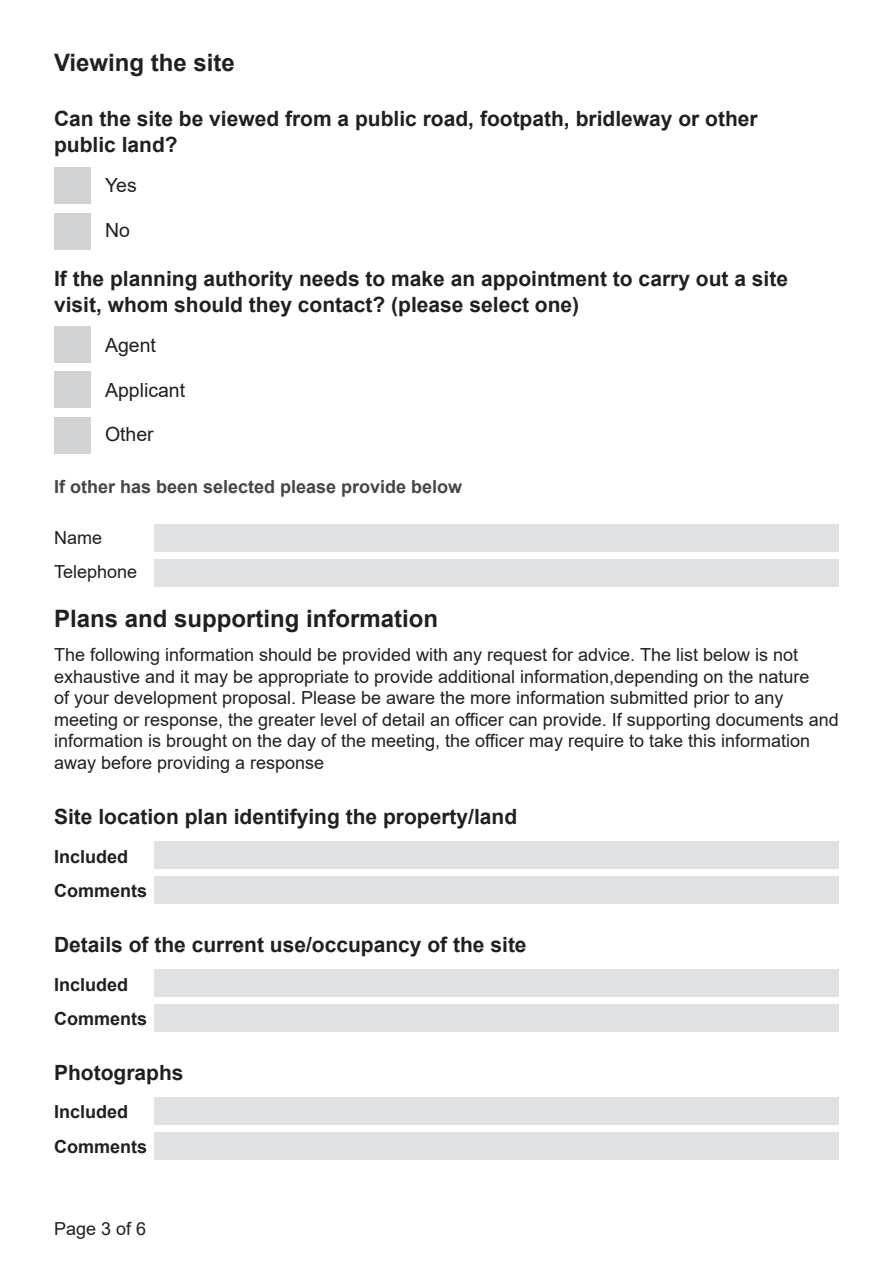
<style>
.page{position:relative;width:893px;height:1263px;background:#fff}
.page>*{position:absolute;margin:0;border:0;box-sizing:border-box;transform-origin:0 0}
.Header_2{font:700 24px "Arial";color:#231f20}
.Header_3{font:700 21px/25.2px "Arial";color:#231f20}
.Body_indented{font:19.5px "Arial";color:#231f20}
.Body{font:18px/21.6px "Arial";color:#231f20}
.Body-2{font:700 18px "Arial";color:#231f20}
.Header_4{font:700 18px "Arial";color:#454647}
</style>
<div class="page">
<div style="left:54px;top:326px;width:37px;height:36px;background:#d1d2d4"></div>
<div style="left:54px;top:167px;width:37px;height:37px;background:#d1d2d4"></div>
<div style="left:54px;top:371px;width:37px;height:37px;background:#d1d2d4"></div>
<div style="left:54px;top:213px;width:37px;height:36px;background:#d1d2d4"></div>
<div style="left:54px;top:417px;width:37px;height:37px;background:#d1d2d4"></div>
<div style="left:154px;top:524px;width:685px;height:28px;background:#e0e1e3"></div>
<div style="left:154px;top:841px;width:685px;height:27px;background:#e0e1e3"></div>
<div style="left:154px;top:969px;width:685px;height:28px;background:#e0e1e3"></div>
<div style="left:154px;top:1097px;width:685px;height:28px;background:#e0e1e3"></div>
<div style="left:154px;top:559px;width:685px;height:28px;background:#e0e1e3"></div>
<div style="left:154px;top:876px;width:685px;height:28px;background:#e0e1e3"></div>
<div style="left:154px;top:1005px;width:685px;height:27px;background:#e0e1e3"></div>
<div style="left:154px;top:1132px;width:685px;height:28px;background:#e0e1e3"></div>
<h2 class="Header_2" style="left:54px;top:46px;width:182px">Viewing the site</h2>
<h3 class="Header_3" style="left:54px;top:107px;width:705px">Can the site be viewed from a public road, footpath, bridleway or other public land?</h3>
<p class="Body_indented" style="left:105px;top:172px;width:33px">Yes</p>
<p class="Body_indented" style="left:105px;top:216px;width:26px">No</p>
<h3 class="Header_3" style="left:54px;top:267px;width:735px">If the planning authority needs to make an appointment to carry out a site visit, whom should they contact? (please select one)</h3>
<p class="Body_indented" style="left:105px;top:332px;width:52px">Agent</p>
<p class="Body_indented" style="left:105px;top:376px;width:82px">Applicant</p>
<p class="Body_indented" style="left:105px;top:421px;width:50px">Other</p>
<h4 class="Header_4" style="left:54px;top:474px;width:410px">If other has been selected please provide below</h4>
<p class="Body" style="left:54px;top:527px;width:50px">Name</p>
<p class="Body" style="left:54px;top:561px;width:85px">Telephone</p>
<h2 class="Header_2" style="left:54px;top:601px;width:386px">Plans and supporting information</h2>
<p class="Body" style="left:54px;top:644px;width:786px">The following information should be provided with any request for advice. The list below is not exhaustive and it may be appropriate to provide additional information,depending on the nature<br>of your development proposal. Please be aware the more information submitted prior to any meeting or response, the greater level of detail an officer can provide. If supporting documents and information is brought on the day of the meeting, the officer may require to take this information away before providing a response</p>
<h3 class="Header_3" style="left:54px;top:804px;width:465px">Site location plan identifying the property/land</h3>
<p class="Body-2" style="left:54px;top:843px;width:76px">Included</p>
<p class="Body-2" style="left:54px;top:878px;width:95px">Comments</p>
<h3 class="Header_3" style="left:54px;top:932px;width:474px">Details of the current use/occupancy of the site</h3>
<p class="Body-2" style="left:54px;top:971px;width:76px">Included</p>
<p class="Body-2" style="left:54px;top:1006px;width:95px">Comments</p>
<h3 class="Header_3" style="left:54px;top:1060px;width:131px">Photographs</h3>
<p class="Body-2" style="left:54px;top:1099px;width:76px">Included</p>
<p class="Body-2" style="left:54px;top:1134px;width:95px">Comments</p>
<p class="Body" style="left:54px;top:1217px;width:94px">Page 3 of 6</p>
</div>
